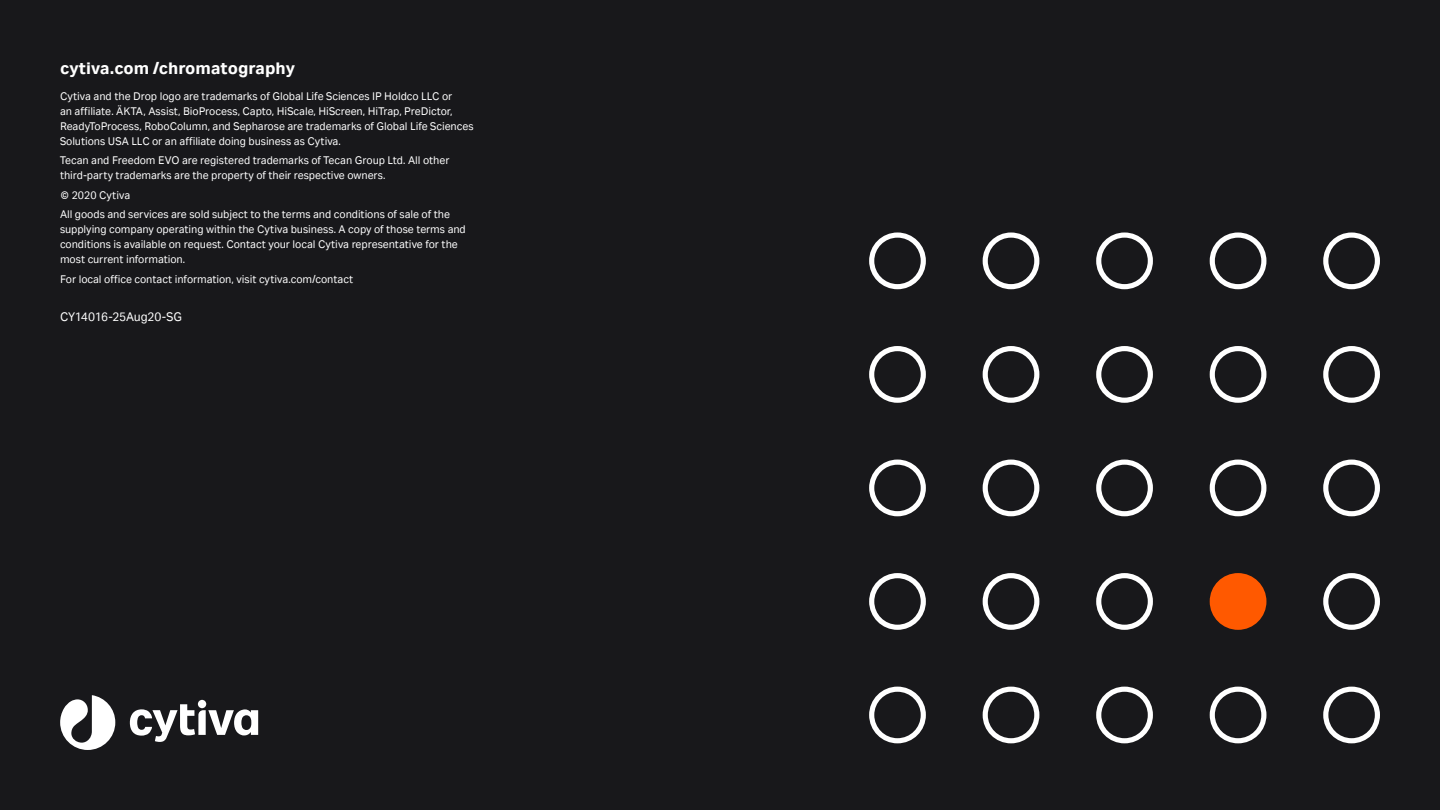
<style>
.page{position:relative;width:1440px;height:810px;background:#18181b}
.page>*{position:absolute;margin:0;border:0;box-sizing:border-box;transform-origin:0 0}
.URL_grey{font:700 18px "Cytiva Aktiv";color:#fff}
.Collateral_ID_number{font:13.5px "Cytiva Aktiv";letter-spacing:-.015em;color:#fff}
.Legal_text{font:12px/15px "Cytiva Aktiv";letter-spacing:-.005em;color:#fff}
</style>
<div class="page">
<svg style="left:869px;top:232px;width:57px;height:57px"></svg>
<svg style="left:983px;top:232px;width:56px;height:57px"></svg>
<svg style="left:1096px;top:232px;width:57px;height:57px"></svg>
<svg style="left:1210px;top:232px;width:56px;height:57px"></svg>
<svg style="left:1323px;top:232px;width:57px;height:57px"></svg>
<svg style="left:869px;top:346px;width:57px;height:57px"></svg>
<svg style="left:983px;top:346px;width:56px;height:57px"></svg>
<svg style="left:1096px;top:346px;width:57px;height:57px"></svg>
<svg style="left:1210px;top:346px;width:56px;height:57px"></svg>
<svg style="left:1323px;top:346px;width:57px;height:57px"></svg>
<svg style="left:869px;top:460px;width:57px;height:56px"></svg>
<svg style="left:983px;top:460px;width:56px;height:56px"></svg>
<svg style="left:1096px;top:460px;width:57px;height:56px"></svg>
<svg style="left:1210px;top:460px;width:56px;height:56px"></svg>
<svg style="left:1323px;top:460px;width:57px;height:56px"></svg>
<svg style="left:869px;top:573px;width:57px;height:57px"></svg>
<svg style="left:983px;top:573px;width:56px;height:57px"></svg>
<svg style="left:1096px;top:573px;width:57px;height:57px"></svg>
<div style="left:1210px;top:573px;width:56px;height:57px;background:#ff5900;border-radius:50%"></div>
<svg style="left:1323px;top:573px;width:57px;height:57px"></svg>
<svg style="left:869px;top:687px;width:57px;height:56px"></svg>
<svg style="left:983px;top:687px;width:56px;height:56px"></svg>
<svg style="left:1096px;top:687px;width:57px;height:56px"></svg>
<svg style="left:1210px;top:687px;width:56px;height:56px"></svg>
<svg style="left:1323px;top:687px;width:57px;height:56px"></svg>
<svg style="left:130px;top:704px;width:128px;height:38px"></svg>
<div style="left:198px;top:700px;width:8px;height:8px;background:#fff;border-radius:50%"></div>
<svg style="left:60px;top:695px;width:55px;height:55px"></svg>
<p class="URL_grey" style="left:60px;top:58px;width:236px">cytiva.com /chromatography</p>
<p class="Legal_text" style="left:60px;top:88px;width:415px">Cytiva and the Drop logo are trademarks of Global Life Sciences IP Holdco LLC or<br>an affiliate. ÄKTA, Assist, BioProcess, Capto, HiScale, HiScreen, HiTrap, PreDictor, ReadyToProcess, RoboColumn, and Sepharose are trademarks of Global Life Sciences Solutions USA LLC or an affiliate doing business as Cytiva.</p>
<p class="Legal_text" style="left:60px;top:153px;width:391px">Tecan and Freedom EVO are registered trademarks of Tecan Group Ltd. All other third-party trademarks are the property of their respective owners.</p>
<p class="Legal_text" style="left:60px;top:187px;width:72px">© 2020 Cytiva</p>
<p class="Legal_text" style="left:60px;top:207px;width:407px">All goods and services are sold subject to the terms and conditions of sale of the supplying company operating within the Cytiva business. A copy of those terms and conditions is available on request. Contact your local Cytiva representative for the most current information.</p>
<p class="Legal_text" style="left:60px;top:271px;width:295px">For local office contact information, visit cytiva.com/contact</p>
<p class="Collateral_ID_number" style="left:60px;top:309px;width:124px">CY14016-25Aug20-SG</p>
</div>
